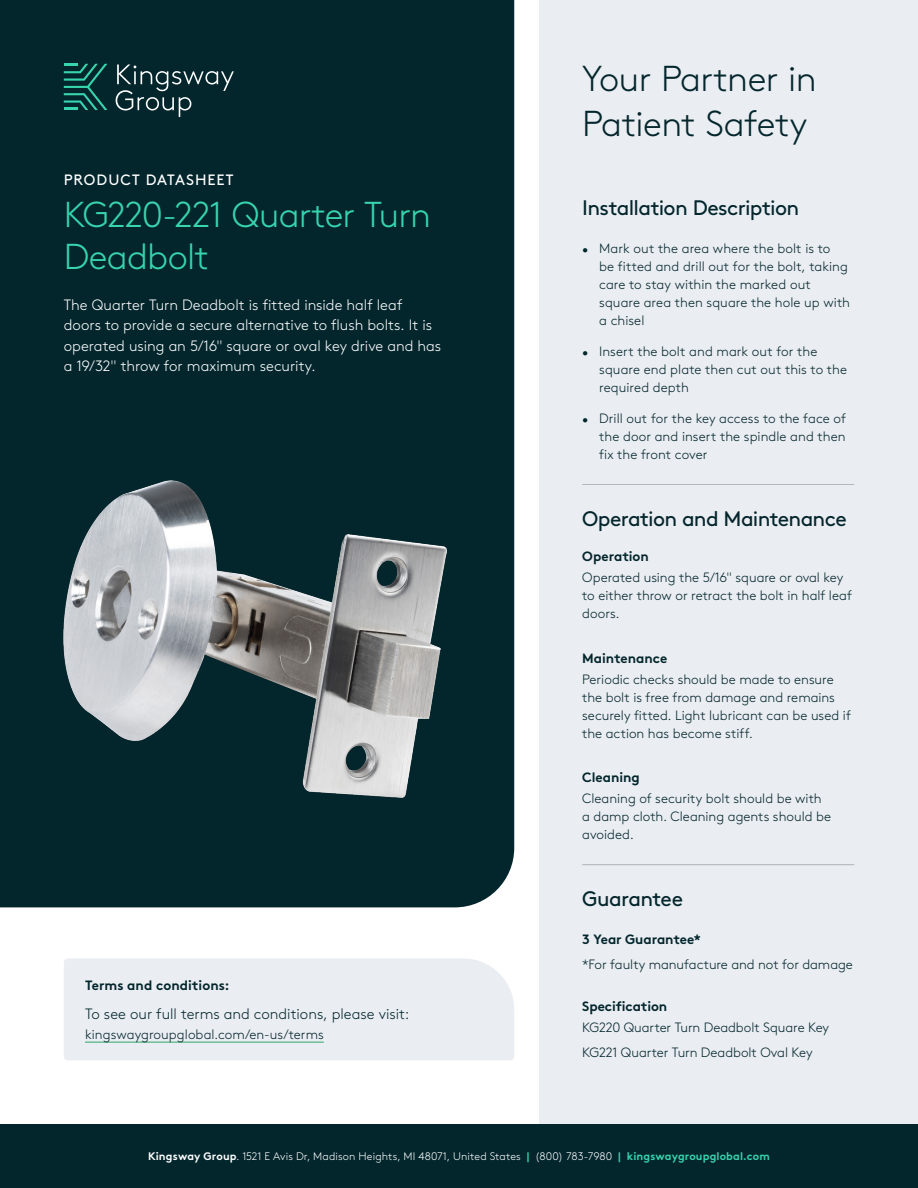
<style>
.page{position:relative;width:918px;height:1188px;background:#fff}
.page>*{position:absolute;margin:0;border:0;box-sizing:border-box;transform-origin:0 0}
.t1{font:300 36px/42px "Brown Pro";letter-spacing:-.025em;color:#37d4ae}
.t2{font:300 36px/45px "Brown Pro";letter-spacing:-.015em;color:#03262d}
.t3{font:21px "Brown Pro";letter-spacing:-.03em;color:#03262d}
.t4{font:300 15px/20.2px "Brown Pro";color:#fff}
.t5{font:300 15px "Brown Pro";color:#03262d}
.t6{font:15px "Brown Pro";letter-spacing:.065em;color:#fff}
.t7{font:300 13.5px/18px "Brown Pro";color:#03262d}
.t8{font:700 13.5px "Brown Pro";letter-spacing:-.005em;color:#03262d}
.t9{font:300 10.95px "Brown Pro";letter-spacing:.005em;color:#fff}
.s1{font-size:12px}
.s2{font-weight:700}
.s3{font-weight:700;color:#37d4ae}
</style>
<div class="page">
<div style="left:0;top:0;width:514px;height:907px;background:#03262d"></div>
<div style="left:540px;top:0;width:378px;height:1188px;background:#eaedf1"></div>
<div style="left:0;top:1124px;width:918px;height:64px;background:#03262d"></div>
<div style="left:64px;top:958px;width:450px;height:102px;background:#eaedf1"></div>
<hr style="left:85px;top:1041px;width:239px;height:2px;background:#6dbe95">
<svg style="left:116px;top:65px;width:118px;height:52px;background:#234248"></svg>
<svg style="left:64px;top:64px;width:43px;height:46px;background:#10544f"></svg>
<hr style="left:582px;top:484px;width:272px;height:1px;background:#282827">
<hr style="left:582px;top:864px;width:272px;height:1px;background:#282827">
<img style="left:64px;top:481px;width:382px;height:316px">
<p class="t6" style="left:64px;top:169px;width:171px">PRODUCT DATASHEET</p>
<h1 class="t1" style="left:64px;top:191px;width:369px">KG220-221 Quarter Turn<br>Deadbolt</h1>
<p class="t4" style="left:64px;top:294px;width:379px">The Quarter Turn Deadbolt is fitted inside half leaf doors to provide a secure alternative to flush bolts. It is operated using an 5/16" square or oval key drive and has a 19/32" throw for maximum security.</p>
<p class="t8" style="left:85px;top:974px;width:146px">Terms and conditions:</p>
<p class="t5" style="left:85px;top:1003px;width:326px">To see our full terms and conditions, please visit:</p>
<p class="t7" style="left:85px;top:1025px;width:240px">kingswaygroupglobal.com/en-us/terms</p>
<h1 class="t2" style="left:582px;top:53px;width:236px">Your Partner in<br>Patient Safety</h1>
<h2 class="t3" style="left:582px;top:192px;width:219px">Installation Description</h2>
<p class="t7" style="left:599px;top:239px;width:252px;text-indent:-17px"><span class="s1">•</span> Mark out the area where the bolt is to<br>be fitted and drill out for the bolt, taking care to stay within the marked out square area then square the hole up with a chisel</p>
<p class="t7" style="left:599px;top:341px;width:249px;text-indent:-17px"><span class="s1">•</span> Insert the bolt and mark out for the square end plate then cut out this to the required depth</p>
<p class="t7" style="left:599px;top:408px;width:248px;text-align:justify;text-indent:-17px"><span class="s1">•</span> Drill out for the key access to the face of the door and insert the spindle and then fix the front cover</p>
<h2 class="t3" style="left:582px;top:503px;width:266px">Operation and Maintenance</h2>
<p class="t8" style="left:582px;top:546px;width:68px">Operation</p>
<p class="t7" style="left:582px;top:568px;width:271px">Operated using the 5/16" square or oval key to either throw or retract the bolt in half leaf doors.</p>
<p class="t8" style="left:582px;top:647px;width:87px">Maintenance</p>
<p class="t7" style="left:582px;top:669px;width:270px">Periodic checks should be made to ensure the bolt is free from damage and remains securely fitted. Light lubricant can be used if the action has become stiff.</p>
<p class="t8" style="left:582px;top:766px;width:59px">Cleaning</p>
<p class="t7" style="left:582px;top:788px;width:250px">Cleaning of security bolt should be with a damp cloth. Cleaning agents should be avoided.</p>
<h2 class="t3" style="left:582px;top:883px;width:102px">Guarantee</h2>
<p class="t8" style="left:582px;top:928px;width:120px">3 Year Guarantee*</p>
<p class="t7" style="left:582px;top:954px;width:272px">*For faulty manufacture and not for damage</p>
<p class="t8" style="left:582px;top:995px;width:87px">Specification</p>
<p class="t7" style="left:582px;top:1014px;width:248px;line-height:24.8px">KG220 Quarter Turn Deadbolt Square Key<br>KG221 Quarter Turn Deadbolt Oval Key</p>
<p class="t9" style="left:148px;top:1148px;width:623px"><span class="s2">Kingsway Group</span>. 1521 E Avis Dr, Madison Heights, MI 48071, United States <span class="s3">|</span> (800) 783-7980 <span class="s3">| kingswaygroupglobal.com</span></p>
</div>
